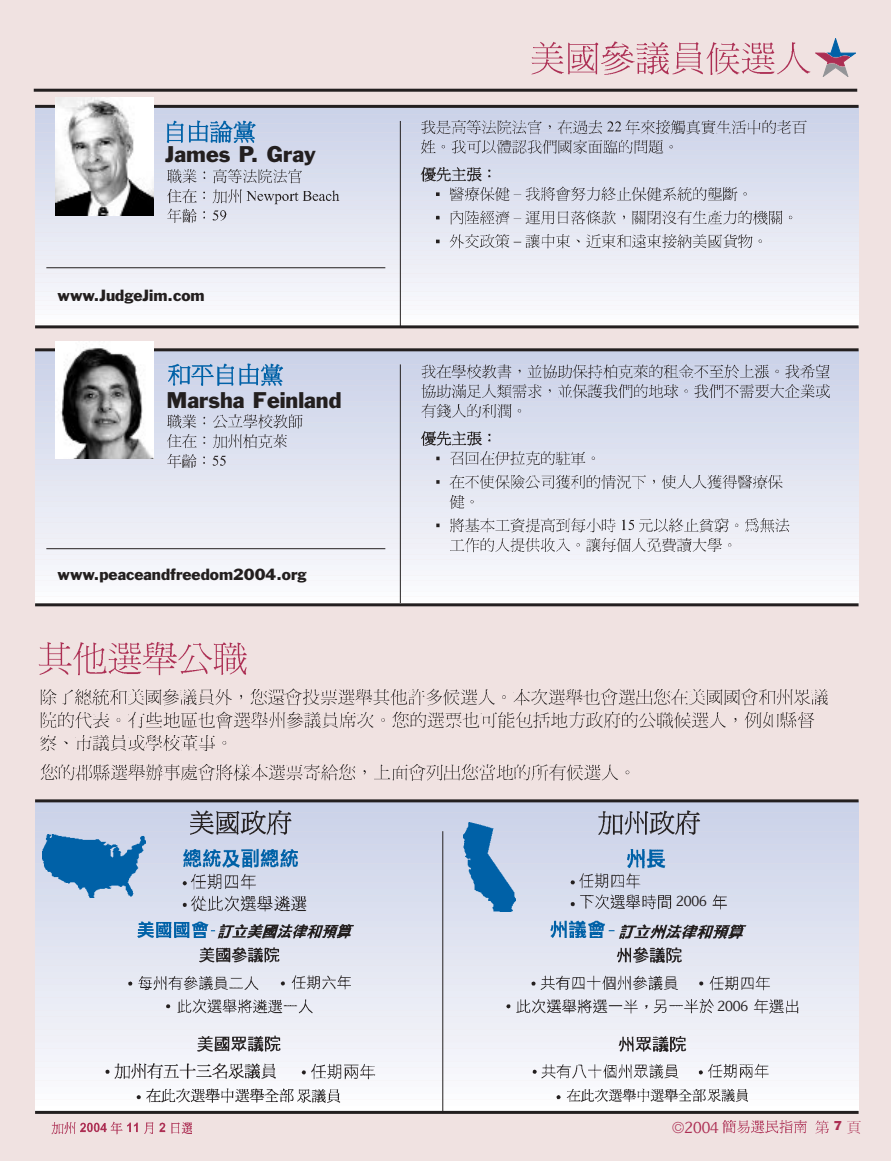
<style>
.page{position:relative;width:891px;height:1161px;background:#f0e2e1}
.page>*{position:absolute;margin:0;border:0;box-sizing:border-box;transform-origin:0 0}
.t1{font:21px "Franklin Gothic";color:#231f1f}
.t2{font:16.5px "Souvenir Got URWT";color:#ac2e53}
.t3{font:15px "Franklin Gothic";color:#231f1f}
.t4{font:15px "Souvenir Got URWT";letter-spacing:-.005em;color:#231f1f}
.t5{font:12px "Franklin Gothic";color:#ac2e53}
</style>
<div class="page">
<svg style="left:817px;top:38px;width:39px;height:38px"></svg>
<hr style="left:34px;top:89px;width:823px;height:3px;background:#231f1f">
<img style="left:815px;top:1120px;width:46px;height:14px">
<img style="left:722px;top:1120px;width:85px;height:14px">
<img style="left:51px;top:1121px;width:141px;height:14px">
<div style="left:35px;top:107px;width:824px;height:10px;background:#cbd3e9"></div>
<div style="left:35px;top:117px;width:824px;height:9px;background:#cdd4ea"></div>
<div style="left:35px;top:126px;width:824px;height:9px;background:#cfd5ea"></div>
<div style="left:35px;top:135px;width:824px;height:9px;background:#d1d7eb"></div>
<div style="left:35px;top:144px;width:824px;height:9px;background:#d3d8ec"></div>
<div style="left:35px;top:153px;width:824px;height:9px;background:#d5dbed"></div>
<div style="left:35px;top:162px;width:824px;height:9px;background:#d7dcee"></div>
<div style="left:35px;top:171px;width:824px;height:9px;background:#d8deee"></div>
<div style="left:35px;top:180px;width:824px;height:9px;background:#dbe0f0"></div>
<div style="left:35px;top:189px;width:824px;height:9px;background:#dde2f0"></div>
<div style="left:35px;top:198px;width:824px;height:10px;background:#e0e3f1"></div>
<div style="left:35px;top:207px;width:824px;height:10px;background:#e2e5f2"></div>
<svg style="left:55px;top:212px;width:99px;height:4px"></svg>
<div style="left:35px;top:217px;width:824px;height:9px;background:#e4e7f2"></div>
<div style="left:35px;top:226px;width:824px;height:9px;background:#e6e9f3"></div>
<div style="left:35px;top:235px;width:824px;height:9px;background:#e8ebf4"></div>
<div style="left:35px;top:244px;width:824px;height:9px;background:#eaecf6"></div>
<div style="left:35px;top:253px;width:824px;height:9px;background:#eceef6"></div>
<div style="left:35px;top:262px;width:824px;height:9px;background:#eeeff6"></div>
<div style="left:35px;top:271px;width:824px;height:9px;background:#f0f0f7"></div>
<div style="left:35px;top:280px;width:824px;height:9px;background:#f2f3fa"></div>
<div style="left:35px;top:289px;width:824px;height:9px;background:#f4f6fb"></div>
<div style="left:35px;top:298px;width:824px;height:10px;background:#f7f8fc"></div>
<div style="left:35px;top:308px;width:824px;height:9px;background:#f9fafd"></div>
<div style="left:35px;top:317px;width:824px;height:9px;background:#fdfdfe"></div>
<hr style="left:35px;top:105px;width:824px;height:3px;background:#231f1f">
<img style="left:420px;top:120px;width:387px;height:129px">
<hr style="left:35px;top:325px;width:824px;height:3px;background:#231f1f">
<hr style="left:400px;top:121px;width:1px;height:206px;background:#231f1f">
<hr style="left:46px;top:267px;width:339px;height:1px;background:#231f1f">
<img style="left:55px;top:98px;width:98px;height:117px">
<div style="left:35px;top:350px;width:824px;height:6px;background:#9296a5"></div>
<div style="left:35px;top:352px;width:824px;height:9px;background:#cbd3e9"></div>
<div style="left:35px;top:357px;width:824px;height:10px;background:#ccd3e9"></div>
<div style="left:35px;top:367px;width:824px;height:10px;background:#ced5ea"></div>
<div style="left:35px;top:373px;width:824px;height:10px;background:#cfd5ea"></div>
<div style="left:35px;top:383px;width:824px;height:10px;background:#d1d7eb"></div>
<div style="left:35px;top:389px;width:824px;height:9px;background:#d2d8ec"></div>
<div style="left:35px;top:394px;width:824px;height:10px;background:#d3d8ec"></div>
<div style="left:35px;top:404px;width:824px;height:10px;background:#d5dbed"></div>
<div style="left:35px;top:410px;width:824px;height:10px;background:#d6dbed"></div>
<div style="left:35px;top:420px;width:824px;height:10px;background:#d7deee"></div>
<div style="left:35px;top:425px;width:824px;height:10px;background:#d8deee"></div>
<div style="left:35px;top:431px;width:824px;height:10px;background:#dadfef"></div>
<div style="left:35px;top:441px;width:824px;height:10px;background:#dce0f0"></div>
<div style="left:35px;top:447px;width:824px;height:9px;background:#dde2f0"></div>
<div style="left:35px;top:452px;width:824px;height:10px;background:#dfe3f1"></div>
<div style="left:35px;top:462px;width:824px;height:10px;background:#e0e4f1"></div>
<div style="left:35px;top:468px;width:824px;height:10px;background:#e2e5f2"></div>
<div style="left:35px;top:478px;width:824px;height:10px;background:#e4e7f2"></div>
<div style="left:35px;top:483px;width:824px;height:10px;background:#e5e8f3"></div>
<div style="left:35px;top:489px;width:824px;height:10px;background:#e6e9f3"></div>
<div style="left:35px;top:499px;width:824px;height:10px;background:#e8ebf4"></div>
<div style="left:35px;top:505px;width:824px;height:9px;background:#e9ecf6"></div>
<div style="left:35px;top:510px;width:824px;height:10px;background:#eaecf6"></div>
<div style="left:35px;top:520px;width:824px;height:10px;background:#eceef6"></div>
<div style="left:35px;top:526px;width:824px;height:10px;background:#edeef6"></div>
<div style="left:35px;top:536px;width:824px;height:10px;background:#eff0f7"></div>
<div style="left:35px;top:541px;width:824px;height:10px;background:#f0f0f7"></div>
<svg style="left:35px;top:547px;width:824px;height:5px"></svg>
<div style="left:35px;top:552px;width:824px;height:10px;background:#f2f3fa"></div>
<div style="left:35px;top:557px;width:824px;height:10px;background:#f3f4fa"></div>
<div style="left:35px;top:563px;width:824px;height:9px;background:#f4f6fb"></div>
<div style="left:35px;top:568px;width:824px;height:10px;background:#f6f6fb"></div>
<div style="left:35px;top:578px;width:824px;height:10px;background:#f8f8fc"></div>
<div style="left:35px;top:584px;width:824px;height:10px;background:#f9fafd"></div>
<div style="left:35px;top:594px;width:824px;height:10px;background:#fdfdfe"></div>
<div style="left:35px;top:810px;width:824px;height:11px;background:#ccd3e9"></div>
<div style="left:35px;top:817px;width:824px;height:10px;background:#cdd4ea"></div>
<div style="left:35px;top:823px;width:824px;height:11px;background:#ced5ea"></div>
<div style="left:35px;top:829px;width:824px;height:11px;background:#cfd5ea"></div>
<div style="left:35px;top:836px;width:824px;height:11px;background:#d0d6eb"></div>
<div style="left:35px;top:842px;width:824px;height:11px;background:#d1d7eb"></div>
<div style="left:35px;top:848px;width:824px;height:11px;background:#d2d8ec"></div>
<div style="left:35px;top:855px;width:824px;height:11px;background:#d3d8ec"></div>
<div style="left:35px;top:861px;width:824px;height:11px;background:#d4daec"></div>
<div style="left:35px;top:868px;width:824px;height:10px;background:#d5dbed"></div>
<div style="left:35px;top:874px;width:824px;height:11px;background:#d6dbed"></div>
<div style="left:35px;top:880px;width:824px;height:11px;background:#d7dcee"></div>
<div style="left:35px;top:887px;width:824px;height:11px;background:#d7deee"></div>
<div style="left:35px;top:893px;width:824px;height:11px;background:#d8deee"></div>
<div style="left:35px;top:900px;width:824px;height:10px;background:#dadfef"></div>
<div style="left:35px;top:906px;width:824px;height:11px;background:#dbe0f0"></div>
<div style="left:35px;top:912px;width:824px;height:11px;background:#dce0f0"></div>
<div style="left:35px;top:919px;width:824px;height:11px;background:#dde2f0"></div>
<div style="left:35px;top:925px;width:824px;height:11px;background:#dfe3f1"></div>
<div style="left:35px;top:931px;width:824px;height:11px;background:#e0e3f1"></div>
<hr style="left:35px;top:348px;width:824px;height:3px;background:#231f1f">
<img style="left:420px;top:364px;width:424px;height:189px">
<hr style="left:35px;top:603px;width:824px;height:3px;background:#231f1f">
<hr style="left:400px;top:364px;width:1px;height:239px;background:#231f1f">
<hr style="left:442px;top:831px;width:1px;height:282px;background:#231f1f">
<hr style="left:46px;top:548px;width:339px;height:1px;background:#231f1f">
<img style="left:55px;top:342px;width:98px;height:117px">
<img style="left:35px;top:688px;width:824px;height:122px">
<img style="left:38px;top:642px;width:209px;height:34px">
<img style="left:137px;top:917px;width:307px;height:22px">
<img style="left:35px;top:939px;width:824px;height:175px">
<img style="left:463px;top:823px;width:52px;height:88px">
<img style="left:161px;top:800px;width:285px;height:47px">
<img style="left:43px;top:834px;width:103px;height:64px">
<img style="left:183px;top:847px;width:261px;height:25px">
<img style="left:182px;top:873px;width:125px;height:39px">
<img style="left:617px;top:924px;width:133px;height:19px">
<img style="left:540px;top:920px;width:76px;height:23px">
<img style="left:569px;top:800px;width:290px;height:35px">
<img style="left:627px;top:849px;width:39px;height:20px">
<img style="left:570px;top:873px;width:157px;height:37px">
<img style="left:167px;top:167px;width:234px;height:73px">
<img style="left:166px;top:120px;width:90px;height:23px">
<img style="left:167px;top:412px;width:234px;height:74px">
<img style="left:168px;top:363px;width:116px;height:23px">
<img style="left:531px;top:41px;width:286px;height:34px">
<h1 class="t1" style="left:165px;top:146px;width:152px">James P. Gray</h1>
<p class="t3" style="left:58px;top:290px;width:149px">www.JudgeJim.com</p>
<h1 class="t1" style="left:166px;top:392px;width:177px">Marsha Feinland</h1>
<p class="t3" style="left:58px;top:569px;width:250px">www.peaceandfreedom2004.org</p>
<p class="t4" style="left:676px;top:895px;width:32px">2006</p>
<p class="t4" style="left:718px;top:1001px;width:32px">2006</p>
<p class="t2" style="left:672px;top:1121px;width:49px">©2004</p>
<p class="t5" style="left:833px;top:1121px;width:10px">7</p>
</div>
